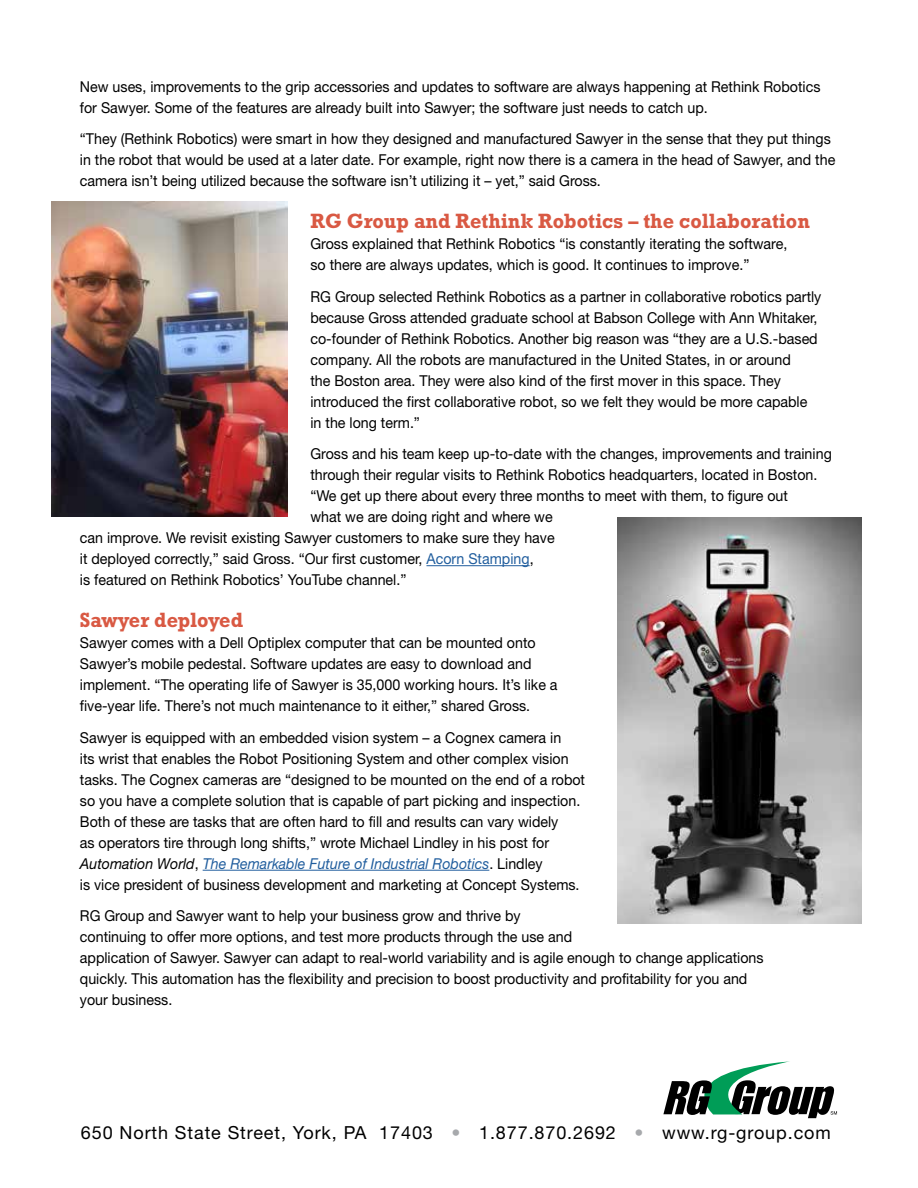
<style>
.page{position:relative;width:918px;height:1188px;background:#fff}
.page>*{position:absolute;margin:0;border:0;box-sizing:border-box;transform-origin:0 0}
.t1{font:700 21px "Rockwell";color:#d95943;scale:.95 1}
.t2{font:18px "Helvetica Neue LT Std";letter-spacing:.05em;color:#000}
.t3{font:15px/21px "Helvetica Neue LT Std";color:#000;scale:.95 1}
.s1{color:#215e9e}
.s2{font-style:italic}
.s3{font-style:italic;color:#215e9e}
.s4{color:#a7a9ac}
</style>
<div class="page">
<svg style="left:663px;top:1061px;width:174px;height:57px"></svg>
<hr style="left:426px;top:565px;width:104px;height:1px;background:#215e9e">
<hr style="left:203px;top:870px;width:286px;height:1px;background:#215e9e">
<img style="left:52px;top:202px;width:236px;height:315px">
<img style="left:617px;top:517px;width:245px;height:406px">
<p class="t3" style="left:80px;top:76px;width:781px">New uses, improvements to the grip accessories and updates to software are always happening at Rethink Robotics for Sawyer. Some of the features are already built into Sawyer; the software just needs to catch up.</p>
<p class="t3" style="left:80px;top:128px;width:797px">“They (Rethink Robotics) were smart in how they designed and manufactured Sawyer in the sense that they put things in the robot that would be used at a later date. For example, right now there is a camera in the head of Sawyer, and the camera isn’t being utilized because the software isn’t utilizing it – yet,” said Gross.</p>
<h1 class="t1" style="left:310px;top:209px;width:527px">RG Group and Rethink Robotics – the collaboration</h1>
<p class="t3" style="left:310px;top:233px;width:504px">Gross explained that Rethink Robotics “is constantly iterating the software, so there are always updates, which is good. It continues to improve.”</p>
<p class="t3" style="left:310px;top:286px;width:539px">RG Group selected Rethink Robotics as a partner in collaborative robotics partly because Gross attended graduate school at Babson College with Ann Whitaker, co-founder of Rethink Robotics. Another big reason was “they are a U.S.-based company. All the robots are manufactured in the United States, in or around<br>the Boston area. They were also kind of the first mover in this space. They introduced the first collaborative robot, so we felt they would be more capable in the long term.”</p>
<p class="t3" style="left:310px;top:443px;width:550px">Gross and his team keep up-to-date with the changes, improvements and training</p>
<p class="t3" style="left:310px;top:464px;width:535px">through their regular visits to Rethink Robotics headquarters, located in Boston.</p>
<p class="t3" style="left:310px;top:485px;width:504px">“We get up there about every three months to meet with them, to figure out</p>
<p class="t3" style="left:310px;top:506px;width:256px">what we are doing right and where we</p>
<p class="t3" style="left:80px;top:527px;width:501px">can improve. We revisit existing Sawyer customers to make sure they have</p>
<p class="t3" style="left:80px;top:548px;width:479px">it deployed correctly,” said Gross. “Our first customer, <span class="s1">Acorn Stamping</span>,</p>
<p class="t3" style="left:80px;top:569px;width:345px">is featured on Rethink Robotics’ YouTube channel.”</p>
<h1 class="t1" style="left:80px;top:608px;width:173px">Sawyer deployed</h1>
<p class="t3" style="left:80px;top:632px;width:504px">Sawyer comes with a Dell Optiplex computer that can be mounted onto Sawyer’s mobile pedestal. Software updates are easy to download and implement. “The operating life of Sawyer is 35,000 working hours. It’s like a five-year life. There’s not much maintenance to it either,” shared Gross.</p>
<p class="t3" style="left:80px;top:727px;width:533px">Sawyer is equipped with an embedded vision system – a Cognex camera in<br>its wrist that enables the Robot Positioning System and other complex vision tasks. The Cognex cameras are “designed to be mounted on the end of a robot so you have a complete solution that is capable of part picking and inspection.<br>Both of these are tasks that are often hard to fill and results can vary widely<br>as operators tire through long shifts,” wrote Michael Lindley in his post for <span class="s2">Automation World</span>, <span class="s3">The Remarkable Future of Industrial Robotics</span>. Lindley<br>is vice president of business development and marketing at Concept Systems.</p>
<p class="t3" style="left:80px;top:905px;width:721px">RG Group and Sawyer want to help your business grow and thrive by<br>continuing to offer more options, and test more products through the use and<br>application of Sawyer. Sawyer can adapt to real-world variability and is agile enough to change applications quickly. This automation has the flexibility and precision to boost productivity and profitability for you and your business.</p>
<p class="t2" style="left:81px;top:1122px;width:751px">650 North State Street, York, PA 17403 <span class="s4">•</span> 1.877.870.2692 <span class="s4">•</span> www.rg-group.com</p>
</div>
